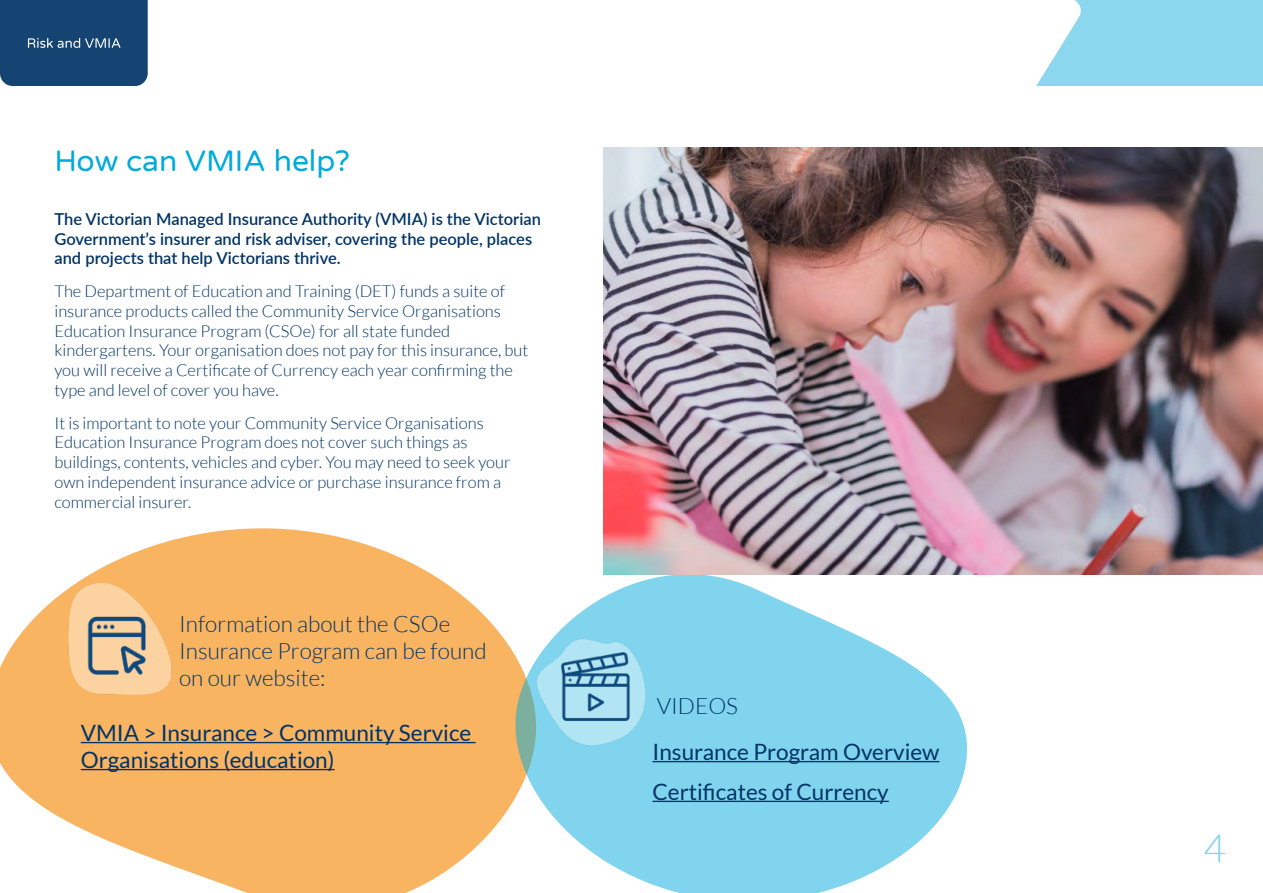
<style>
.page{position:relative;width:1263px;height:893px;background:#fff}
.page>*{position:absolute;margin:0;border:0;box-sizing:border-box;transform-origin:0 0}
.t1{font:300 39px "Lato";color:#80d4ed}
.t2{font:30px "Varela Round";color:#00aadc}
.t3{font:22.5px/27px "Lato";color:#036}
.t4{font:300 22.5px/27px "Lato";color:#036}
.t5{font:300 16.5px/19.8px "Lato";color:#036}
.t6{font:600 16.5px/19.8px "Lato";color:#036}
</style>
<div class="page">
<svg style="left:1036px;top:0;width:227px;height:86px;background:#97dbef"></svg>
<div style="left:0;top:0;width:148px;height:86px;background:#154372"></div>
<svg style="left:0;top:528px;width:508px;height:365px;fill:#f9b461"></svg>
<svg style="left:508px;top:555px;width:466px;height:338px;fill:#80d4ed"></svg>
<img style="left:604px;top:148px;width:659px;height:426px">
<img style="left:54px;top:574px;width:125px;height:138px">
<img style="left:526px;top:622px;width:137px;height:139px">
<img style="left:555px;top:643px;width:83px;height:79px">
<img style="left:82px;top:608px;width:69px;height:66px">
<hr style="left:81px;top:742px;width:395px;height:1px;background:#036">
<hr style="left:81px;top:769px;width:254px;height:1px;background:#036">
<hr style="left:652px;top:761px;width:287px;height:1px;background:#036">
<hr style="left:652px;top:801px;width:237px;height:1px;background:#036">
<h2 class="t2" style="left:54px;top:140px;width:297px">How can VMIA help?</h2>
<p class="t6" style="left:54px;top:208px;width:488px">The Victorian Managed Insurance Authority (VMIA) is the Victorian<br>Government’s insurer and risk adviser, covering the people, places and projects that help Victorians thrive.</p>
<p class="t5" style="left:54px;top:281px;width:475px">The Department of Education and Training (DET) funds a suite of insurance products called the Community Service Organisations Education Insurance Program (CSOe) for all state funded kindergartens. Your organisation does not pay for this insurance, but you will receive a Certificate of Currency each year confirming the type and level of cover you have.</p>
<p class="t5" style="left:54px;top:413px;width:458px">It is important to note your Community Service Organisations Education Insurance Program does not cover such things as buildings, contents, vehicles and cyber. You may need to seek your own independent insurance advice or purchase insurance from a commercial insurer.</p>
<h3 class="t4" style="left:179px;top:610px;width:309px">Information about the CSOe<br>Insurance Program can be found on our website:</h3>
<h3 class="t3" style="left:81px;top:719px;width:392px">VMIA &gt; Insurance &gt; Community Service<br>Organisations (education)</h3>
<h3 class="t4" style="left:657px;top:692px;width:83px">VIDEOS</h3>
<h3 class="t3" style="left:652px;top:732px;width:288px;line-height:39.8px">Insurance Program Overview<br>Certificates of Currency</h3>
<h1 class="t1" style="left:1203px;top:827px;width:24px">4</h1>
</div>
